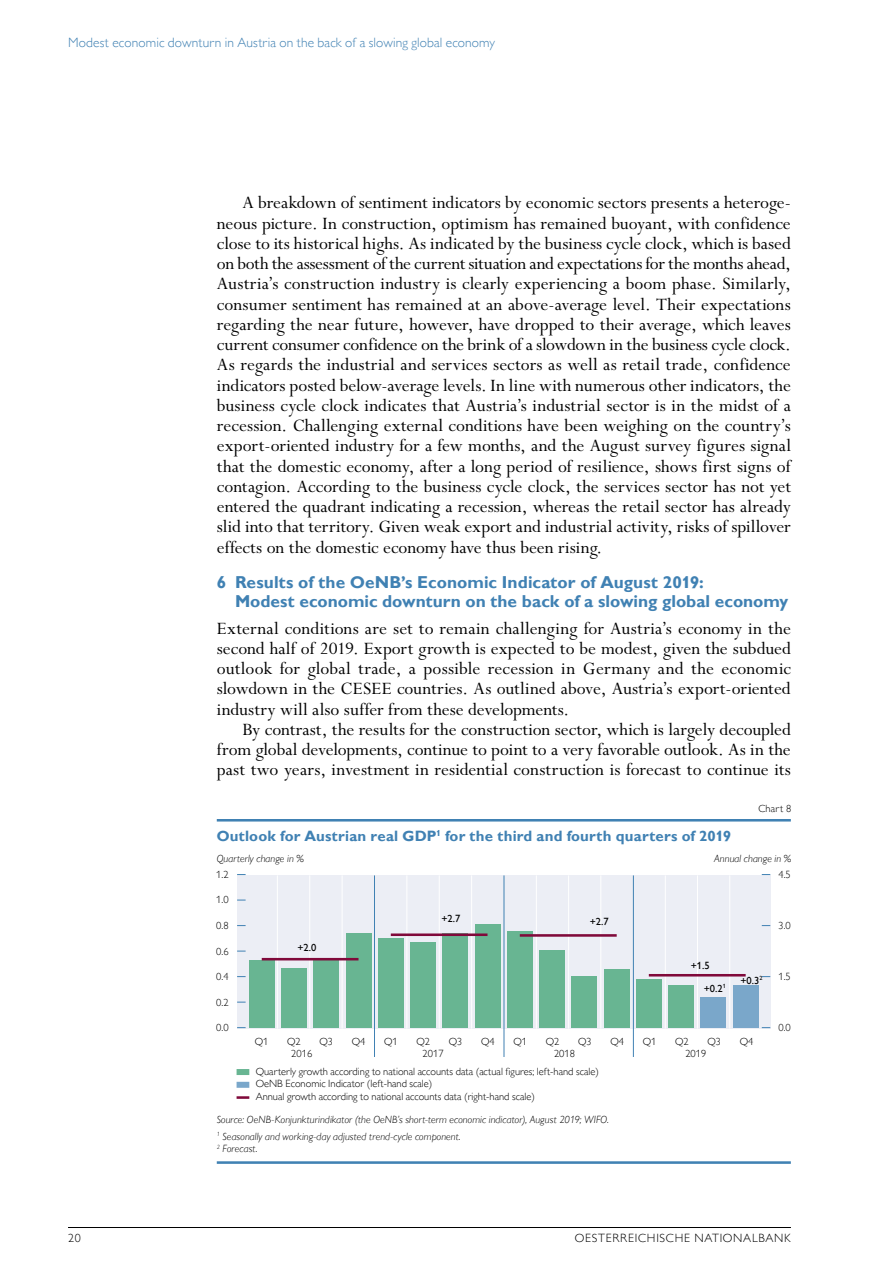
<style>
.page{position:relative;width:893px;height:1263px;background:#fff}
.page>*{position:absolute;margin:0;border:0;box-sizing:border-box;transform-origin:0 0}
.Text{font:19.5px/20.2px "Perpetua Std";color:#000;text-align:justify}
.Text_ohne_Einzug{font:19.5px/20.2px "Perpetua Std";color:#000;text-align:justify}
.H3_Titel_blau{font:700 17.25px/19.5px "Gill Sans MT Pro";color:#4081b3}
.t1{font:700 15px "Gill Sans MT Pro";letter-spacing:.01em;color:#4081b3}
.t2{font:300 13.5px "Gill Sans MT Pro";letter-spacing:.01em;color:#4081b3}
.t3{font:300 12px "Gill Sans MT Pro";letter-spacing:.06em;color:#000}
.t4{font:300 10.5px/12.8px "Gill Sans MT Pro";color:#000}
.t5{font:italic 300 10.5px/17px "Gill Sans MT Pro";letter-spacing:.01em;color:#000}
.t6{font:500 10.5px "Gill Sans MT Pro";color:#000}
</style>
<div class="page">
<hr style="left:68px;top:1227px;width:723px;height:1px;background:#000">
<hr style="left:217px;top:819px;width:574px;height:2px;background:#4081b3">
<hr style="left:217px;top:1161px;width:574px;height:3px;background:#4081b3">
<div style="left:237px;top:1069px;width:12px;height:6px;background:#68b592"></div>
<div style="left:237px;top:1082px;width:12px;height:6px;background:#7aa7ca"></div>
<svg style="left:237px;top:1096px;width:12px;height:3px"></svg>
<div style="left:237px;top:875px;width:533px;height:153px;background:#eceef5"></div>
<hr style="left:277px;top:875px;width:1px;height:153px;background:#fff">
<hr style="left:309px;top:875px;width:1px;height:153px;background:#fff">
<hr style="left:342px;top:875px;width:1px;height:153px;background:#fff">
<hr style="left:374px;top:875px;width:1px;height:182px;background:#4081b3">
<hr style="left:406px;top:875px;width:1px;height:153px;background:#fff">
<hr style="left:439px;top:875px;width:1px;height:153px;background:#fff">
<hr style="left:471px;top:875px;width:1px;height:153px;background:#fff">
<hr style="left:504px;top:875px;width:1px;height:182px;background:#4081b3">
<hr style="left:536px;top:875px;width:1px;height:153px;background:#fff">
<hr style="left:568px;top:875px;width:1px;height:153px;background:#fff">
<hr style="left:600px;top:875px;width:1px;height:153px;background:#fff">
<hr style="left:633px;top:875px;width:1px;height:182px;background:#4081b3">
<hr style="left:665px;top:875px;width:1px;height:153px;background:#fff">
<hr style="left:697px;top:875px;width:1px;height:153px;background:#fff">
<hr style="left:729px;top:875px;width:1px;height:153px;background:#fff">
<div style="left:668px;top:985px;width:26px;height:43px;background:#68b592"></div>
<div style="left:636px;top:979px;width:26px;height:49px;background:#68b592"></div>
<div style="left:572px;top:976px;width:25px;height:52px;background:#68b592"></div>
<div style="left:604px;top:969px;width:25px;height:59px;background:#68b592"></div>
<div style="left:281px;top:968px;width:26px;height:60px;background:#68b592"></div>
<div style="left:249px;top:960px;width:26px;height:68px;background:#68b592"></div>
<div style="left:313px;top:960px;width:26px;height:68px;background:#68b592"></div>
<div style="left:539px;top:950px;width:26px;height:78px;background:#68b592"></div>
<div style="left:410px;top:942px;width:26px;height:86px;background:#68b592"></div>
<div style="left:378px;top:938px;width:26px;height:90px;background:#68b592"></div>
<div style="left:346px;top:933px;width:25px;height:95px;background:#68b592"></div>
<div style="left:443px;top:933px;width:25px;height:95px;background:#68b592"></div>
<div style="left:507px;top:931px;width:26px;height:97px;background:#68b592"></div>
<div style="left:475px;top:924px;width:25px;height:104px;background:#68b592"></div>
<div style="left:701px;top:997px;width:25px;height:31px;background:#7aa7ca"></div>
<div style="left:733px;top:985px;width:25px;height:43px;background:#7aa7ca"></div>
<hr style="left:262px;top:958px;width:96px;height:2px;background:#80093a">
<hr style="left:391px;top:933px;width:96px;height:3px;background:#80093a">
<hr style="left:520px;top:934px;width:97px;height:3px;background:#80093a">
<hr style="left:649px;top:974px;width:97px;height:2px;background:#80093a">
<p class="t2" style="left:68px;top:35px;width:429px">Modest economic downturn in Austria on the back of a slowing global economy</p>
<p class="Text" style="left:217px;top:193px;width:576px;text-indent:26px">A breakdown of sentiment indicators by economic sectors presents a heteroge&shy;neous picture. In construction, optimism has remained buoyant, with confidence close to its historical highs. As indicated by the business cycle clock, which is based on both the assessment of the current situation and expectations for the months ahead, Austria’s construction industry is clearly experiencing a boom phase. Similarly, consumer sentiment has remained at an above-average level. Their expectations regarding the near future, however, have dropped to their average, which leaves current consumer confidence on the brink of a slowdown in the business cycle clock.<br>As regards the industrial and services sectors as well as retail trade, confidence indicators posted below-average levels. In line with numerous other indicators, the business cycle clock indicates that Austria’s industrial sector is in the midst of a recession. Challenging external conditions have been weighing on the country’s export-oriented industry for a few months, and the August survey figures signal that the domestic economy, after a long period of resilience, shows first signs of contagion. According to the business cycle clock, the services sector has not yet entered the quadrant indicating a recession, whereas the retail sector has already slid into that territory. Given weak export and industrial activity, risks of spillover effects on the domestic economy have thus been rising.</p>
<h3 class="H3_Titel_blau" style="left:235px;top:572px;width:555px;text-indent:-18px">6 Results of the OeNB’s Economic Indicator of August 2019:<br>Modest economic downturn on the back of a slowing global economy</h3>
<p class="Text_ohne_Einzug" style="left:217px;top:619px;width:576px">External conditions are set to remain challenging for Austria’s economy in the second half of 2019. Export growth is expected to be modest, given the subdued outlook for global trade, a possible recession in Germany and the economic slowdown in the CESEE countries. As outlined above, Austria’s export-oriented industry will also suffer from these developments.</p>
<p class="Text" style="left:217px;top:720px;width:576px;text-indent:26px">By contrast, the results for the construction sector, which is largely decoupled from global developments, continue to point to a very favorable outlook. As in the past two years, investment in residential construction is forecast to continue its</p>
<p class="t1" style="left:217px;top:826px;width:516px">Outlook for Austrian real GDP<sup>1</sup> for the third and fourth quarters of 2019</p>
<p class="t4" style="left:758px;top:802px;width:34px">Chart 8</p>
<p class="t5" style="left:217px;top:849px;width:89px">Quarterly change in %</p>
<p class="t5" style="left:714px;top:849px;width:78px">Annual change in %</p>
<p class="t4" style="left:216px;top:868px;width:14px">1.2</p>
<p class="t4" style="left:216px;top:893px;width:14px">1.0</p>
<p class="t4" style="left:216px;top:919px;width:14px">0.8</p>
<p class="t4" style="left:216px;top:944px;width:14px">0.6</p>
<p class="t4" style="left:216px;top:970px;width:14px">0.4</p>
<p class="t4" style="left:216px;top:995px;width:14px">0.2</p>
<p class="t4" style="left:216px;top:1021px;width:14px">0.0</p>
<p class="t4" style="left:778px;top:868px;width:14px">4.5</p>
<p class="t6" style="left:441px;top:912px;width:20px">+2.7</p>
<p class="t6" style="left:590px;top:915px;width:20px">+2.7</p>
<p class="t4" style="left:778px;top:919px;width:14px">3.0</p>
<p class="t6" style="left:297px;top:941px;width:20px">+2.0</p>
<p class="t6" style="left:691px;top:959px;width:20px">+1.5</p>
<p class="t4" style="left:778px;top:970px;width:14px">1.5</p>
<p class="t6" style="left:740px;top:974px;width:23px">+0.3<sup>2</sup></p>
<p class="t6" style="left:704px;top:982px;width:23px">+0.2<sup>1</sup></p>
<p class="t4" style="left:778px;top:1021px;width:14px">0.0</p>
<p class="t4" style="left:255px;top:1034px;width:15px">Q1</p>
<p class="t4" style="left:287px;top:1034px;width:15px">Q2</p>
<p class="t4" style="left:319px;top:1034px;width:15px">Q3</p>
<p class="t4" style="left:352px;top:1034px;width:15px">Q4</p>
<p class="t4" style="left:384px;top:1034px;width:15px">Q1</p>
<p class="t4" style="left:416px;top:1034px;width:15px">Q2</p>
<p class="t4" style="left:449px;top:1034px;width:15px">Q3</p>
<p class="t4" style="left:481px;top:1034px;width:15px">Q4</p>
<p class="t4" style="left:513px;top:1034px;width:15px">Q1</p>
<p class="t4" style="left:546px;top:1034px;width:15px">Q2</p>
<p class="t4" style="left:578px;top:1034px;width:15px">Q3</p>
<p class="t4" style="left:610px;top:1034px;width:15px">Q4</p>
<p class="t4" style="left:643px;top:1034px;width:15px">Q1</p>
<p class="t4" style="left:675px;top:1034px;width:15px">Q2</p>
<p class="t4" style="left:707px;top:1034px;width:15px">Q3</p>
<p class="t4" style="left:740px;top:1034px;width:15px">Q4</p>
<p class="t4" style="left:291px;top:1047px;width:22px">2016</p>
<p class="t4" style="left:423px;top:1047px;width:22px">2017</p>
<p class="t4" style="left:554px;top:1047px;width:22px">2018</p>
<p class="t4" style="left:685px;top:1047px;width:22px">2019</p>
<p class="t4" style="left:256px;top:1064px;width:345px">Quarterly growth according to national accounts data (actual figures; left-hand scale)<br>OeNB Economic Indicator (left-hand scale)<br>Annual growth according to national accounts data (right-hand scale)</p>
<p class="t5" style="left:217px;top:1110px;width:394px">Source: OeNB-Konjunkturindikator (the OeNB’s short-term economic indicator), August 2019; WIFO.<br><sup>1</sup> Seasonally and working-day adjusted trend-cycle component.</p>
<p class="t5" style="left:217px;top:1140px;width:42px"><sup>2</sup> Forecast.</p>
<p class="t3" style="left:68px;top:1231px;width:14px">20</p>
<p class="t3" style="left:575px;top:1231px;width:218px">OESTERREICHISCHE NATIONALBANK</p>
</div>
